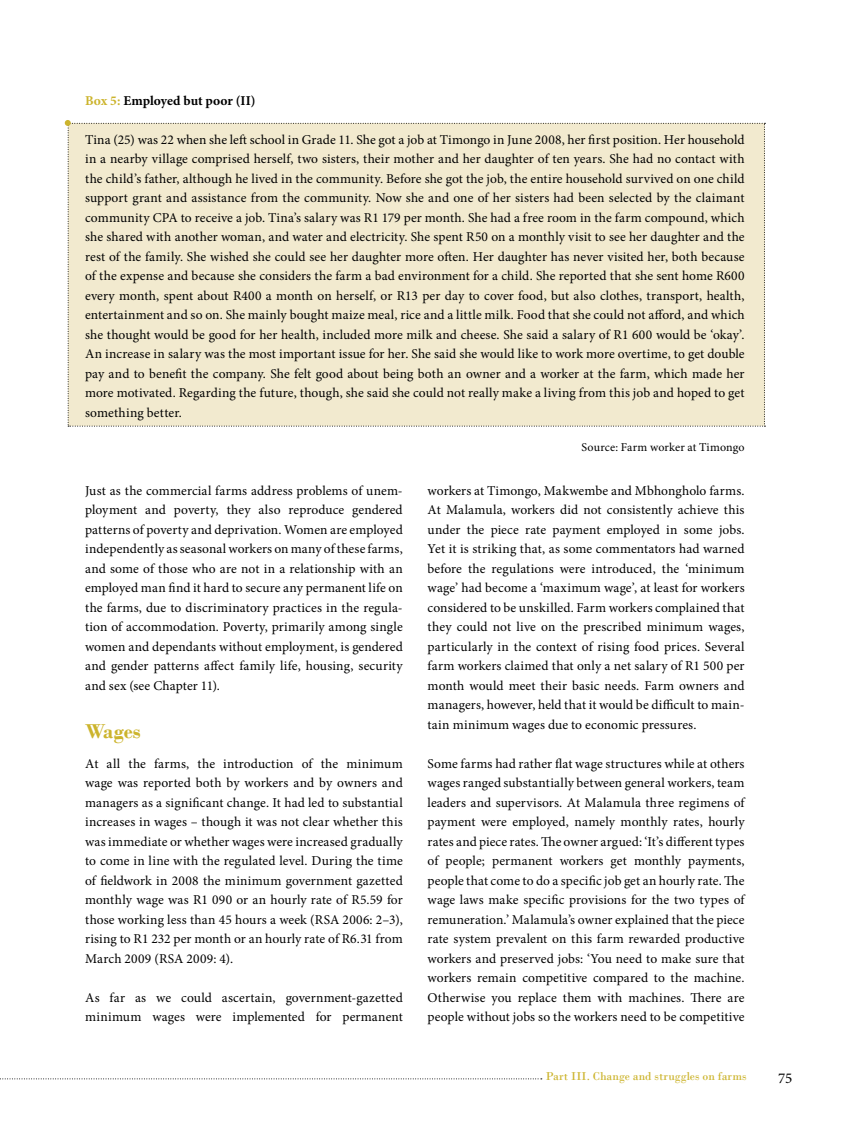
<style>
.page{position:relative;width:851px;height:1127px;background:#fff}
.page>*{position:absolute;margin:0;border:0;box-sizing:border-box;transform-origin:0 0}
.t1{font:700 21px "Bodoni";letter-spacing:-.01em;color:#ccb42d}
.t2{font:15px "Minion Pro";color:#000}
.t3{font:13.5px/19.5px "Minion Pro";letter-spacing:.01em;color:#000;text-align:justify}
.t4{font:700 13.5px "Minion Pro";color:#000}
.t5{font:12px "Bodoni";color:#ccb42d}
.t6{font:12px "Minion Pro";letter-spacing:.005em;color:#000}
.s1{color:#ccb42d}
</style>
<div class="page">
<svg style="left:0;top:1078px;width:541px;height:1px"></svg>
<div style="left:65px;top:120px;width:700px;height:307px;background:#f2eacf"></div>
<p class="t4" style="left:85px;top:91px;width:172px"><span class="s1">Box 5:</span> Employed but poor (II)</p>
<p class="t3" style="left:85px;top:130px;width:661px">Tina (25) was 22 when she left school in Grade 11. She got a job at Timongo in June 2008, her first position. Her household in a nearby village comprised herself, two sisters, their mother and her daughter of ten years. She had no contact with the child’s father, although he lived in the community. Before she got the job, the entire household survived on one child support grant and assistance from the community. Now she and one of her sisters had been selected by the claimant community CPA to receive a job. Tina’s salary was R1 179 per month. She had a free room in the farm compound, which she shared with another woman, and water and electricity. She spent R50 on a monthly visit to see her daughter and the rest of the family. She wished she could see her daughter more often. Her daughter has never visited her, both because of the expense and because she considers the farm a bad environment for a child. She reported that she sent home R600 every month, spent about R400 a month on herself, or R13 per day to cover food, but also clothes, transport, health, entertainment and so on. She mainly bought maize meal, rice and a little milk. Food that she could not afford, and which she thought would be good for her health, included more milk and cheese. She said a salary of R1 600 would be ‘okay’.<br>An increase in salary was the most important issue for her. She said she would like to work more overtime, to get double pay and to benefit the company. She felt good about being both an owner and a worker at the farm, which made her more motivated. Regarding the future, though, she said she could not really make a living from this job and hoped to get something better.</p>
<p class="t6" style="left:581px;top:439px;width:164px">Source: Farm worker at Timongo</p>
<p class="t3" style="left:85px;top:481px;width:319px">Just as the commercial farms address problems of unem&shy;ployment and poverty, they also reproduce gendered patterns of poverty and deprivation. Women are employed independently as seasonal workers on many of these farms, and some of those who are not in a relationship with an employed man find it hard to secure any permanent life on the farms, due to discriminatory practices in the regula&shy;tion of accommodation. Poverty, primarily among single women and dependants without employment, is gendered and gender patterns affect family life, housing, security and sex (see Chapter 11).</p>
<h1 class="t1" style="left:85px;top:719px;width:57px">Wages</h1>
<p class="t3" style="left:85px;top:754px;width:319px">At all the farms, the introduction of the minimum wage was reported both by workers and by owners and managers as a significant change. It had led to substantial increases in wages – though it was not clear whether this was immediate or whether wages were increased gradually to come in line with the regulated level. During the time of fieldwork in 2008 the minimum government gazetted monthly wage was R1 090 or an hourly rate of R5.59 for those working less than 45 hours a week (RSA 2006: 2–3), rising to R1 232 per month or an hourly rate of R6.31 from March 2009 (RSA 2009: 4).</p>
<p class="t3" style="left:85px;top:987px;width:319px">As far as we could ascertain, government-gazetted minimum wages were implemented for permanent</p>
<p class="t3" style="left:427px;top:480px;width:318px">workers at Timongo, Makwembe and Mbhongholo farms.<br>At Malamula, workers did not consistently achieve this under the piece rate payment employed in some jobs.<br>Yet it is striking that, as some commentators had warned before the regulations were introduced, the ‘minimum wage’ had become a ‘maximum wage’, at least for workers considered to be unskilled. Farm workers complained that they could not live on the prescribed minimum wages, particularly in the context of rising food prices. Several farm workers claimed that only a net salary of R1 500 per month would meet their basic needs. Farm owners and managers, however, held that it would be difficult to main&shy;tain minimum wages due to economic pressures.</p>
<p class="t3" style="left:427px;top:753px;width:318px">Some farms had rather flat wage structures while at others wages ranged substantially between general workers, team leaders and supervisors. At Malamula three regimens of payment were employed, namely monthly rates, hourly rates and piece rates. The owner argued: ‘It’s different types of people; permanent workers get monthly payments, people that come to do a specific job get an hourly rate. The wage laws make specific provisions for the two types of remuneration.’ Malamula’s owner explained that the piece rate system prevalent on this farm rewarded productive workers and preserved jobs: ‘You need to make sure that workers remain competitive compared to the machine.<br>Otherwise you replace them with machines. There are people without jobs so the workers need to be competitive</p>
<p class="t5" style="left:545px;top:1068px;width:202px">Part III. Change and struggles on farms</p>
<p class="t2" style="left:778px;top:1068px;width:16px">75</p>
</div>
